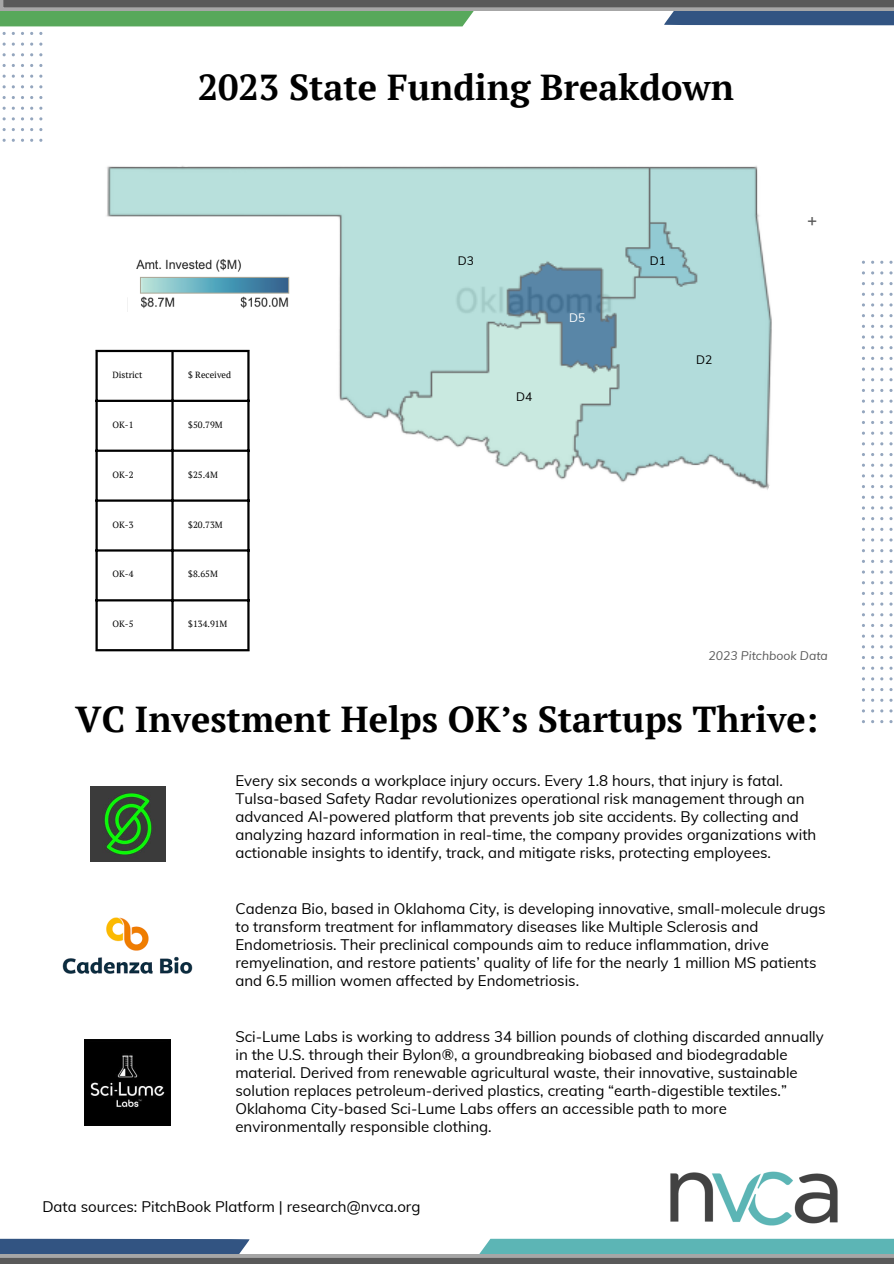
<style>
.page{position:relative;width:894px;height:1264px;background:#fff}
.page>*{position:absolute;margin:0;border:0;box-sizing:border-box;transform-origin:0 0}
.t1{font:700 36px "PT Serif";color:#000}
.t2{font:19.5px "Canva Sans";color:#595959}
.t3{font:15px/18px "Muli";color:#000}
.t4{font:italic 12.15px "Muli";color:#595959}
.t5{font:12px "Muli";color:#000}
.t6{font:12px "Muli";color:#fff}
.t7{font:9px "PT Serif";color:#000}
</style>
<div class="page">
<svg style="left:0;top:1238px;width:893px;height:25px"></svg>
<svg style="left:0;top:0;width:893px;height:26px"></svg>
<img style="left:670px;top:1171px;width:167px;height:55px">
<img style="left:95px;top:166px;width:677px;height:362px">
<svg style="left:765px;top:485px;width:7px;height:23px"></svg>
<hr style="left:95px;top:352px;width:3px;height:297px;background:#000">
<hr style="left:171px;top:352px;width:3px;height:297px;background:#000">
<hr style="left:247px;top:352px;width:2px;height:297px;background:#000">
<hr style="left:95px;top:350px;width:154px;height:2px;background:#000">
<hr style="left:95px;top:400px;width:154px;height:2px;background:#000">
<hr style="left:95px;top:449px;width:154px;height:3px;background:#000">
<hr style="left:95px;top:499px;width:154px;height:2px;background:#000">
<hr style="left:95px;top:549px;width:154px;height:2px;background:#000">
<hr style="left:95px;top:599px;width:154px;height:2px;background:#000">
<hr style="left:95px;top:649px;width:154px;height:2px;background:#000">
<img style="left:127px;top:248px;width:169px;height:64px">
<img style="left:85px;top:1039px;width:85px;height:86px">
<img style="left:62px;top:917px;width:131px;height:57px">
<img style="left:91px;top:786px;width:74px;height:75px">
<p class="t1" style="left:198px;top:63px;width:537px">2023 State Funding Breakdown</p>
<p class="t7" style="left:112px;top:368px;width:32px">District</p>
<p class="t7" style="left:188px;top:368px;width:44px">$ Received</p>
<p class="t7" style="left:112px;top:418px;width:23px">OK-1</p>
<h1 class="t7" style="left:188px;top:418px;width:36px">$50.79M</h1>
<p class="t7" style="left:112px;top:468px;width:23px">OK-2</p>
<p class="t7" style="left:188px;top:468px;width:31px">$25.4M</p>
<h3 class="t7" style="left:112px;top:518px;width:23px">OK-3</h3>
<h3 class="t7" style="left:188px;top:518px;width:36px">$20.73M</h3>
<h3 class="t7" style="left:112px;top:568px;width:23px">OK-4</h3>
<h3 class="t7" style="left:188px;top:568px;width:31px">$8.65M</h3>
<h3 class="t7" style="left:112px;top:618px;width:23px">OK-5</h3>
<p class="t7" style="left:188px;top:618px;width:41px">$134.91M</p>
<p class="t5" style="left:457px;top:252px;width:18px">D3</p>
<p class="t5" style="left:516px;top:388px;width:18px">D4</p>
<p class="t6" style="left:569px;top:310px;width:18px">D5</p>
<p class="t5" style="left:649px;top:252px;width:18px">D1</p>
<p class="t5" style="left:696px;top:352px;width:18px">D2</p>
<p class="t2" style="left:806px;top:207px;width:12px">+</p>
<p class="t4" style="left:708px;top:647px;width:121px">2023 Pitchbook Data</p>
<p class="t1" style="left:75px;top:694px;width:744px">VC Investment Helps OK’s Startups Thrive:</p>
<p class="t3" style="left:235px;top:771px;width:582px">Every six seconds a workplace injury occurs. Every 1.8 hours, that injury is fatal.<br>Tulsa-based Safety Radar revolutionizes operational risk management through an advanced AI-powered platform that prevents job site accidents. By collecting and analyzing hazard information in real-time, the company provides organizations with actionable insights to identify, track, and mitigate risks, protecting employees.</p>
<p class="t3" style="left:235px;top:899px;width:591px">Cadenza Bio, based in Oklahoma City, is developing innovative, small-molecule drugs to transform treatment for inflammatory diseases like Multiple Sclerosis and Endometriosis. Their preclinical compounds aim to reduce inflammation, drive remyelination, and restore patients’ quality of life for the nearly 1 million MS patients and 6.5 million women affected by Endometriosis.</p>
<p class="t3" style="left:235px;top:1027px;width:589px">Sci-Lume Labs is working to address 34 billion pounds of clothing discarded annually in the U.S. through their Bylon®, a groundbreaking biobased and biodegradable material. Derived from renewable agricultural waste, their innovative, sustainable solution replaces petroleum-derived plastics, creating “earth-digestible textiles.” Oklahoma City-based Sci-Lume Labs offers an accessible path to more environmentally responsible clothing.</p>
<p class="t3" style="left:42px;top:1197px;width:379px">Data sources: PitchBook Platform | research@nvca.org</p>
</div>
